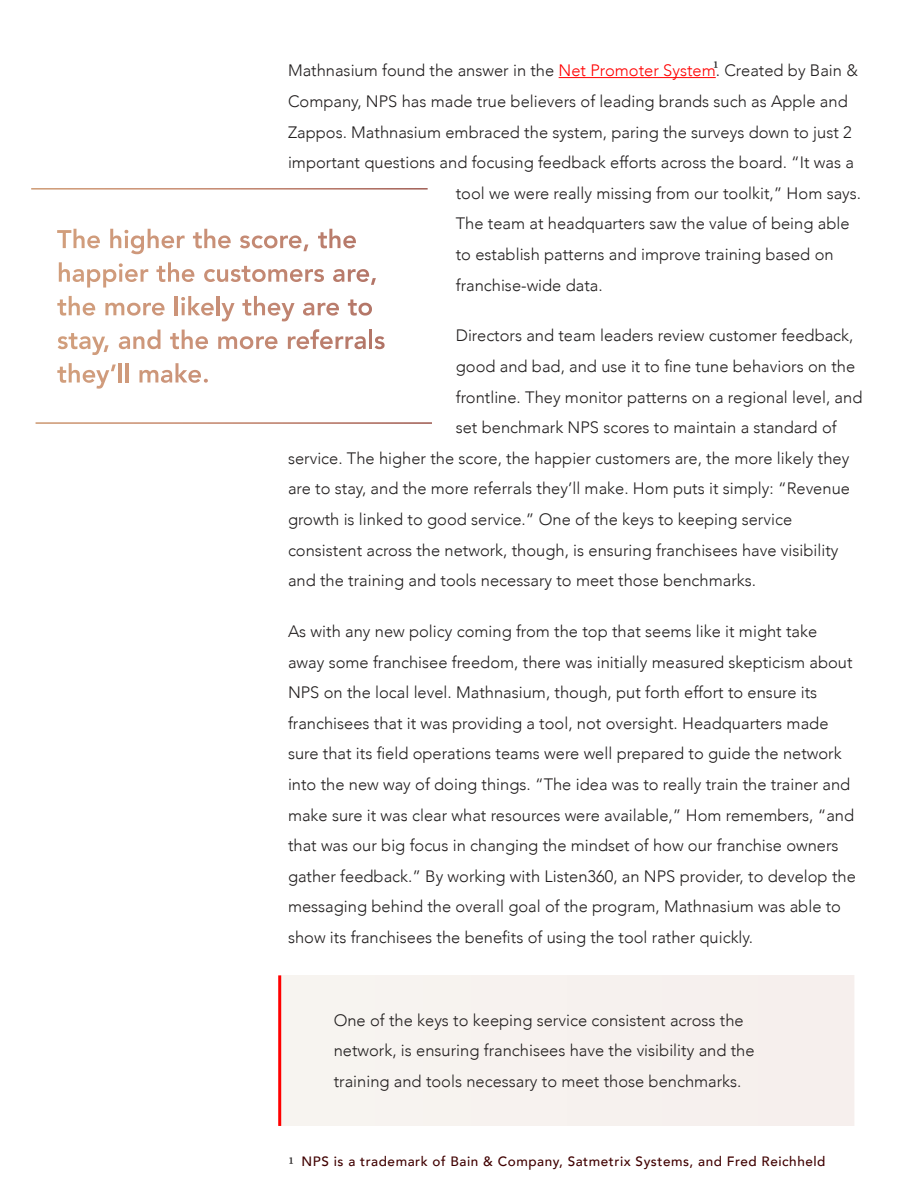
<style>
.page{position:relative;width:918px;height:1188px;background:#fff}
.page>*{position:absolute;margin:0;border:0;box-sizing:border-box;transform-origin:0 0}
.t1{font:18px "Minion Pro";color:#221f1f}
.t2{font:300 16.5px/30.6px "Avenir";color:#221f1f}
.t3{font:500 13.5px "Avenir";letter-spacing:.04em;color:#400000}
.s1{color:#f00}
</style>
<div class="page">
<hr style="left:559px;top:77px;width:157px;height:1px;background:#f00">
<img style="left:31px;top:188px;width:397px;height:2px">
<hr style="left:278px;top:975px;width:3px;height:151px;background:#f00">
<img style="left:57px;top:230px;width:14px;height:18px">
<img style="left:74px;top:229px;width:11px;height:19px">
<svg style="left:87px;top:236px;width:13px;height:12px"></svg>
<img style="left:110px;top:229px;width:11px;height:19px">
<img style="left:124px;top:230px;width:4px;height:18px">
<img style="left:131px;top:236px;width:13px;height:18px">
<img style="left:148px;top:229px;width:11px;height:19px">
<svg style="left:162px;top:236px;width:23px;height:12px"></svg>
<img style="left:193px;top:232px;width:9px;height:16px">
<img style="left:204px;top:229px;width:11px;height:19px">
<svg style="left:218px;top:236px;width:13px;height:12px"></svg>
<svg style="left:240px;top:236px;width:68px;height:15px"></svg>
<img style="left:318px;top:232px;width:9px;height:16px">
<img style="left:329px;top:229px;width:11px;height:19px">
<svg style="left:343px;top:236px;width:13px;height:12px"></svg>
<img style="left:59px;top:262px;width:11px;height:20px">
<svg style="left:73px;top:269px;width:11px;height:13px"></svg>
<img style="left:87px;top:269px;width:13px;height:19px">
<img style="left:103px;top:269px;width:13px;height:19px">
<img style="left:119px;top:263px;width:4px;height:19px">
<svg style="left:125px;top:269px;width:23px;height:13px"></svg>
<img style="left:156px;top:266px;width:9px;height:16px">
<img style="left:168px;top:262px;width:11px;height:20px">
<svg style="left:182px;top:269px;width:12px;height:13px"></svg>
<svg style="left:204px;top:269px;width:37px;height:13px"></svg>
<img style="left:242px;top:266px;width:8px;height:16px">
<img style="left:252px;top:269px;width:14px;height:13px">
<img style="left:268px;top:269px;width:19px;height:13px">
<svg style="left:290px;top:269px;width:34px;height:13px"></svg>
<svg style="left:333px;top:269px;width:43px;height:16px"></svg>
<img style="left:57px;top:299px;width:9px;height:17px">
<img style="left:69px;top:296px;width:11px;height:19px">
<svg style="left:83px;top:303px;width:12px;height:13px"></svg>
<img style="left:105px;top:303px;width:19px;height:12px">
<img style="left:127px;top:303px;width:14px;height:13px">
<svg style="left:143px;top:303px;width:22px;height:13px"></svg>
<img style="left:181px;top:297px;width:4px;height:18px">
<img style="left:188px;top:296px;width:12px;height:19px">
<svg style="left:201px;top:303px;width:13px;height:13px"></svg>
<img style="left:221px;top:303px;width:14px;height:18px">
<img style="left:242px;top:299px;width:9px;height:17px">
<img style="left:254px;top:296px;width:11px;height:19px">
<svg style="left:268px;top:303px;width:12px;height:13px"></svg>
<img style="left:281px;top:303px;width:14px;height:18px">
<svg style="left:303px;top:303px;width:36px;height:13px"></svg>
<img style="left:348px;top:299px;width:9px;height:17px">
<img style="left:358px;top:303px;width:14px;height:13px">
<svg style="left:58px;top:336px;width:10px;height:13px"></svg>
<img style="left:69px;top:333px;width:8px;height:16px">
<svg style="left:79px;top:336px;width:11px;height:13px"></svg>
<img style="left:92px;top:337px;width:13px;height:18px">
<svg style="left:104px;top:345px;width:5px;height:7px"></svg>
<svg style="left:119px;top:336px;width:25px;height:13px"></svg>
<img style="left:147px;top:330px;width:13px;height:19px">
<img style="left:170px;top:333px;width:9px;height:16px">
<img style="left:182px;top:330px;width:11px;height:19px">
<svg style="left:195px;top:336px;width:13px;height:13px"></svg>
<img style="left:218px;top:336px;width:19px;height:13px">
<svg style="left:240px;top:336px;width:37px;height:13px"></svg>
<svg style="left:288px;top:336px;width:21px;height:13px"></svg>
<img style="left:310px;top:329px;width:9px;height:20px">
<svg style="left:320px;top:336px;width:46px;height:13px"></svg>
<img style="left:369px;top:330px;width:3px;height:19px">
<svg style="left:375px;top:336px;width:10px;height:13px"></svg>
<img style="left:57px;top:367px;width:9px;height:16px">
<img style="left:69px;top:363px;width:11px;height:19px">
<svg style="left:83px;top:370px;width:12px;height:13px"></svg>
<img style="left:96px;top:370px;width:13px;height:19px">
<svg style="left:111px;top:364px;width:5px;height:7px"></svg>
<img style="left:140px;top:370px;width:18px;height:12px">
<svg style="left:161px;top:370px;width:11px;height:13px"></svg>
<img style="left:176px;top:363px;width:11px;height:19px">
<svg style="left:188px;top:370px;width:20px;height:13px"></svg>
<p class="t1" style="left:713px;top:58px;width:8px">1</p>
<p class="t2" style="left:288px;top:57px;width:571px">Mathnasium found the answer in the <span class="s1">Net Promoter System</span>. Created by Bain &amp;</p>
<p class="t2" style="left:288px;top:87px;width:561px">Company, NPS has made true believers of leading brands such as Apple and</p>
<p class="t2" style="left:288px;top:118px;width:565px">Zappos. Mathnasium embraced the system, paring the surveys down to just 2</p>
<p class="t2" style="left:288px;top:147px;width:567px">important questions and focusing feedback efforts across the board. “It was a</p>
<p class="t2" style="left:456px;top:179px;width:407px">tool we were really missing from our toolkit,” Hom says.</p>
<p class="t2" style="left:456px;top:210px;width:395px">The team at headquarters saw the value of being able</p>
<p class="t2" style="left:456px;top:240px;width:379px">to establish patterns and improve training based on</p>
<p class="t2" style="left:456px;top:271px;width:148px">franchise-wide data.</p>
<p class="t2" style="left:456px;top:322px;width:399px">Directors and team leaders review customer feedback,</p>
<p class="t2" style="left:456px;top:351px;width:401px">good and bad, and use it to fine tune behaviors on the</p>
<p class="t2" style="left:456px;top:383px;width:408px">frontline. They monitor patterns on a regional level, and</p>
<p class="t2" style="left:456px;top:414px;width:382px">set benchmark NPS scores to maintain a standard of</p>
<p class="t2" style="left:288px;top:444px;width:563px">service. The higher the score, the happier customers are, the more likely they</p>
<p class="t2" style="left:288px;top:473px;width:564px">are to stay, and the more referrals they’ll make. Hom puts it simply: “Revenue</p>
<p class="t2" style="left:288px;top:505px;width:506px">growth is linked to good service.” One of the keys to keeping service</p>
<p class="t2" style="left:288px;top:536px;width:552px">consistent across the network, though, is ensuring franchisees have visibility</p>
<p class="t2" style="left:288px;top:567px;width:470px">and the training and tools necessary to meet those benchmarks.</p>
<p class="t2" style="left:288px;top:617px;width:569px">As with any new policy coming from the top that seems like it might take away some franchisee freedom, there was initially measured skepticism about NPS on the local level. Mathnasium, though, put forth effort to ensure its franchisees that it was providing a tool, not oversight. Headquarters made sure that its field operations teams were well prepared to guide the network into the new way of doing things. “The idea was to really train the trainer and make sure it was clear what resources were available,” Hom remembers, “and that was our big focus in changing the mindset of how our franchise owners gather feedback.” By working with Listen360, an NPS provider, to develop the messaging behind the overall goal of the program, Mathnasium was able to show its franchisees the benefits of using the tool rather quickly.</p>
<p class="t2" style="left:334px;top:1006px;width:422px">One of the keys to keeping service consistent across the network, is ensuring franchisees have the visibility and the training and tools necessary to meet those benchmarks.</p>
<p class="t1" style="left:288px;top:1154px;width:8px">1</p>
<p class="t3" style="left:302px;top:1156px;width:525px">NPS is a trademark of Bain &amp; Company, Satmetrix Systems, and Fred Reichheld</p>
</div>
